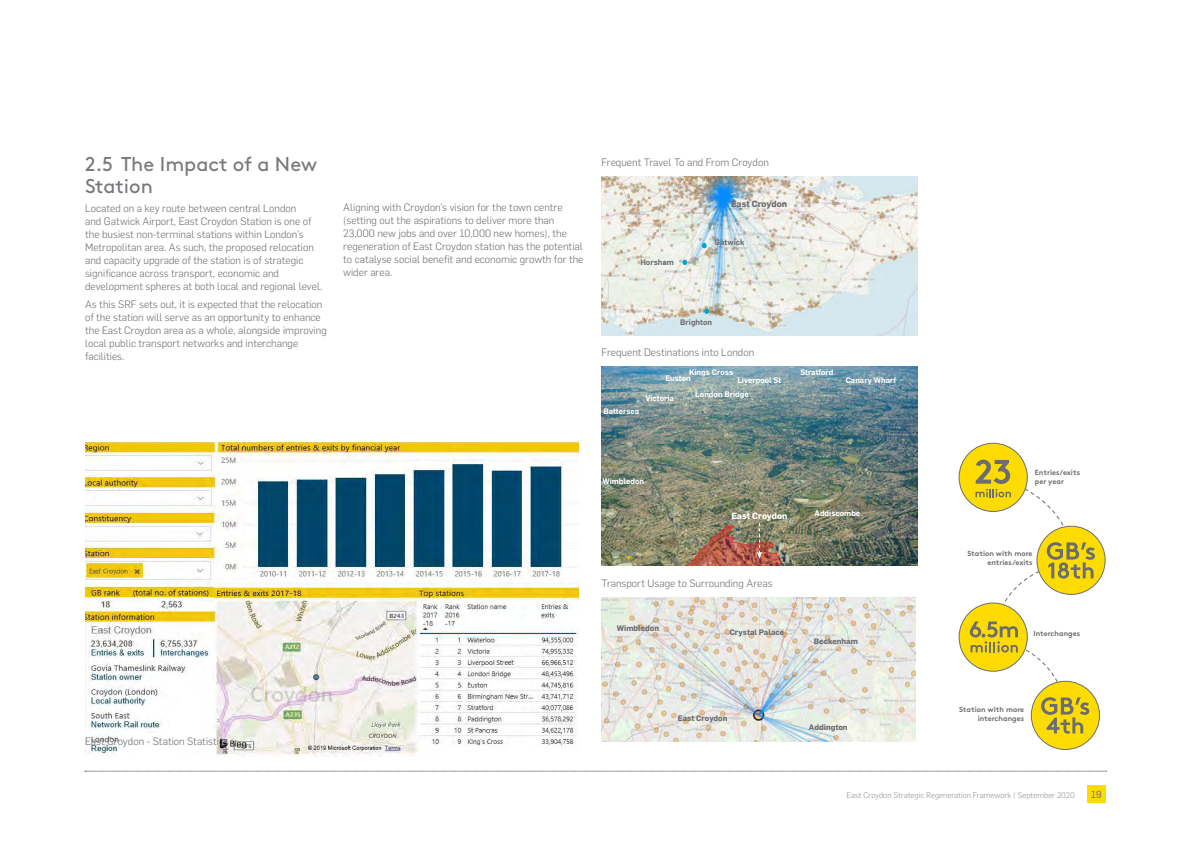
<style>
.page{position:relative;width:1191px;height:842px;background:#fff}
.page>*{position:absolute;margin:0;border:0;box-sizing:border-box;transform-origin:0 0}
.t1{font:20px/22px "Brown Pro";color:#76787b}
.ECMP_Main_Body{font:300 10.5px/13px "Flama";color:#6c6d70}
.t2{font:10px "Flama";color:#6c6d70}
.ECMP_Main_Body_Small{font:700 8.9px "Flama";color:#6c6d70}
.ECMP_Main_Body_Small-2{font:700 8.9px "Flama";color:#fff}
.t3{font:300 8px "Flama";color:#939598}
.ECMP_Main_Body_Small-3{font:600 7.9px "Flama";color:#fff}
.ECMP_Main_Body_Small-4{font:600 7.9px "Flama";color:#6c6d70}
.ECMP_Main_Body_Small-5{font:700 7.8px "Flama";color:#6c6d70}
.ECMP_Main_Body_Small-6{font:700 7.4px/8.9px "Brown Pro";color:#6c6d70;text-align:right}
</style>
<div class="page">
<img style="left:85px;top:443px;width:493px;height:314px">
<img style="left:601px;top:176px;width:316px;height:159px">
<svg style="left:704px;top:309px;width:5px;height:5px"></svg>
<svg style="left:702px;top:243px;width:4px;height:5px"></svg>
<svg style="left:682px;top:260px;width:5px;height:5px"></svg>
<img style="left:601px;top:597px;width:314px;height:144px">
<img style="left:601px;top:366px;width:316px;height:200px">
<img style="left:685px;top:523px;width:97px;height:44px">
<div style="left:959px;top:443px;width:68px;height:68px;background:#ffdc01;border-radius:50%"></div>
<div style="left:959px;top:603px;width:68px;height:68px;background:#ffdc01;border-radius:50%"></div>
<div style="left:1037px;top:526px;width:68px;height:68px;background:#ffdc01;border-radius:50%"></div>
<div style="left:1031px;top:681px;width:68px;height:68px;background:#ffdc01;border-radius:50%"></div>
<svg style="left:969px;top:460px;width:126px;height:274px"></svg>
<div style="left:1087px;top:785px;width:19px;height:18px;background:#ffdc01"></div>
<svg style="left:85px;top:771px;width:1021px;height:1px"></svg>
<p class="t1" style="left:85px;top:151px;width:233px">2.5 The Impact of a New<br>Station</p>
<p class="ECMP_Main_Body" style="left:85px;top:201px;width:239px">Located on a key route between central London<br>and Gatwick Airport, East Croydon Station is one of the busiest non-terminal stations within London’s Metropolitan area. As such, the proposed relocation and capacity upgrade of the station is of strategic significance across transport, economic and development spheres at both local and regional level.</p>
<p class="ECMP_Main_Body" style="left:85px;top:297px;width:243px">As this SRF sets out, it is expected that the relocation of the station will serve as an opportunity to enhance the East Croydon area as a whole, alongside improving local public transport networks and interchange facilities.</p>
<p class="ECMP_Main_Body" style="left:343px;top:200px;width:242px">Aligning with Croydon’s vision for the town centre (setting out the aspirations to deliver more than 23,000 new jobs and over 10,000 new homes), the regeneration of East Croydon station has the potential to catalyse social benefit and economic growth for the wider area.</p>
<p class="ECMP_Main_Body" style="left:601px;top:155px;width:169px">Frequent Travel To and From Croydon</p>
<p class="ECMP_Main_Body_Small" style="left:731px;top:197px;width:58px">East Croydon</p>
<p class="ECMP_Main_Body_Small-4" style="left:640px;top:256px;width:35px">Horsham</p>
<p class="ECMP_Main_Body_Small-4" style="left:715px;top:236px;width:31px">Gatwick</p>
<p class="ECMP_Main_Body_Small-4" style="left:680px;top:317px;width:33px">Brighton</p>
<p class="ECMP_Main_Body" style="left:601px;top:345px;width:154px">Frequent Destinations into London</p>
<p class="ECMP_Main_Body_Small-3" style="left:689px;top:366px;width:46px">Kings Cross</p>
<p class="ECMP_Main_Body_Small-3" style="left:800px;top:366px;width:35px">Stratford</p>
<p class="ECMP_Main_Body_Small-3" style="left:665px;top:372px;width:27px">Euston</p>
<p class="ECMP_Main_Body_Small-3" style="left:737px;top:374px;width:45px">Liverpool St</p>
<p class="ECMP_Main_Body_Small-3" style="left:845px;top:374px;width:52px">Canary Wharf</p>
<p class="ECMP_Main_Body_Small-3" style="left:645px;top:392px;width:30px">Victoria</p>
<p class="ECMP_Main_Body_Small-3" style="left:695px;top:388px;width:55px">London Bridge</p>
<p class="ECMP_Main_Body_Small-3" style="left:603px;top:405px;width:37px">Battersea</p>
<p class="ECMP_Main_Body_Small-3" style="left:602px;top:476px;width:43px">Wimbledon</p>
<p class="ECMP_Main_Body_Small-2" style="left:731px;top:510px;width:58px">East Croydon</p>
<p class="ECMP_Main_Body_Small-3" style="left:814px;top:508px;width:47px">Addiscombe</p>
<p class="ECMP_Main_Body" style="left:601px;top:576px;width:173px">Transport Usage to Surrounding Areas</p>
<p class="ECMP_Main_Body_Small-5" style="left:617px;top:623px;width:44px">Wimbledon</p>
<p class="ECMP_Main_Body_Small-5" style="left:729px;top:627px;width:56px">Crystal Palace</p>
<p class="ECMP_Main_Body_Small-5" style="left:814px;top:635px;width:46px">Beckenham</p>
<p class="ECMP_Main_Body_Small-6" style="left:1034px;top:467px;width:47px;text-align:left">Entries/exits per year</p>
<p class="ECMP_Main_Body_Small-6" style="left:967px;top:548px;width:67px">Station with more entries/exits</p>
<p class="ECMP_Main_Body_Small-6" style="left:1033px;top:628px;width:48px">Interchanges</p>
<p class="ECMP_Main_Body" style="left:85px;top:734px;width:145px">East Croydon - Station Statistics</p>
<p class="ECMP_Main_Body_Small-5" style="left:678px;top:712px;width:51px">East Croydon</p>
<p class="ECMP_Main_Body_Small-5" style="left:809px;top:721px;width:40px">Addington</p>
<p class="ECMP_Main_Body_Small-6" style="left:959px;top:704px;width:67px">Station with more interchanges</p>
<p class="t3" style="left:846px;top:790px;width:230px">East Croydon Strategic Regeneration Framework | September 2020</p>
<p class="t2" style="left:1091px;top:787px;width:12px">19</p>
</div>
